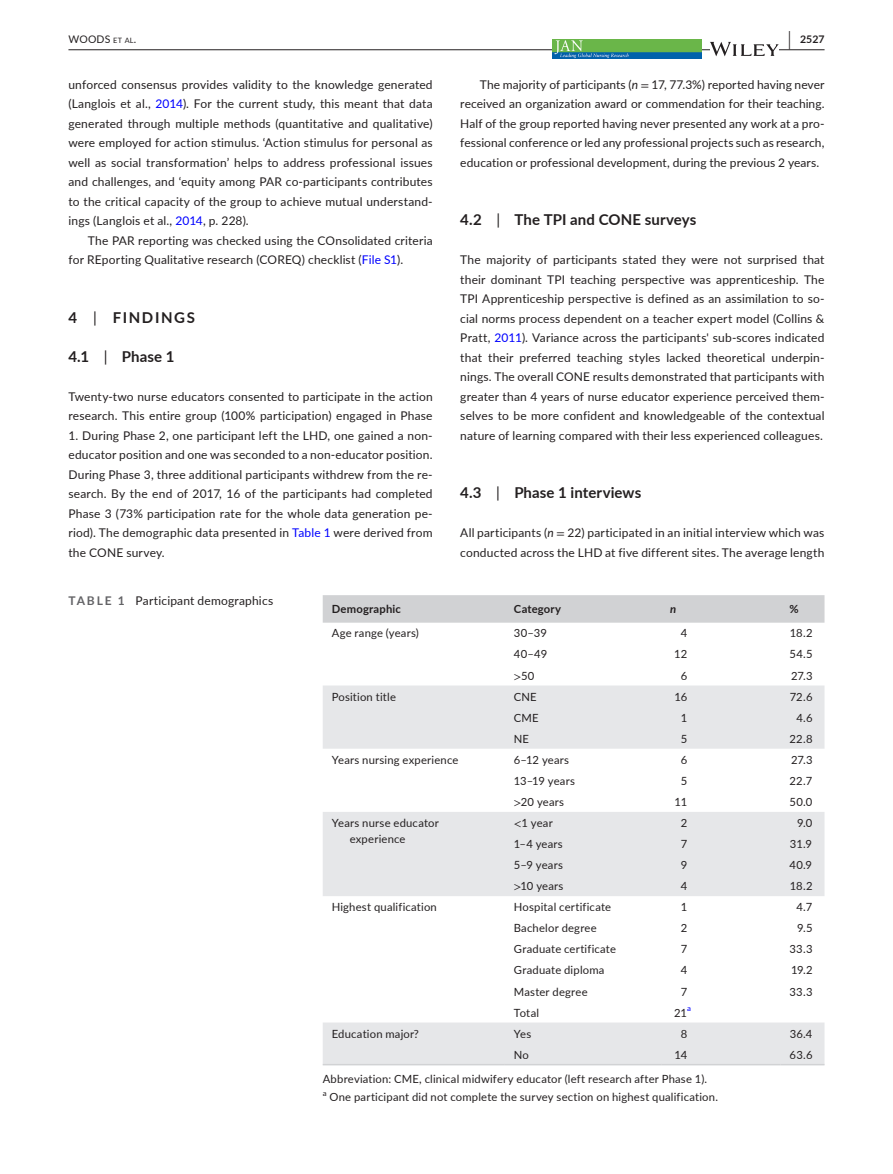
<style>
.page{position:relative;width:893px;height:1174px;background:#fff}
.page>*{position:absolute;margin:0;border:0;box-sizing:border-box;transform-origin:0 0}
.t1{font:700 15px "Lato";letter-spacing:.005em;color:#231f20}
.t2{font:700 15px "Lato";letter-spacing:.11em;color:#231f20}
.t3{font:12px/19.5px "Lato";letter-spacing:.015em;color:#231f20;text-align:justify}
.t4{font:11.25px/15.8px "Lato";letter-spacing:.015em;color:#231f20}
.t5{font:700 11.25px "Lato";letter-spacing:.02em;color:#231f20}
.t6{font:italic 700 11.25px "Lato";color:#231f20}
.t7{font:10.5px "Lato";color:#231f20}
.t8{font:700 10.5px "Lato";color:#231f20}
.t9{font:7.8px "Lato";color:#00f}
.t10{font:7.8px "Lato";color:#231f20}
.s1{font-style:inherit}
.s2{font-size:7.35px}
.s3{font-size:19.5px}
.s4{color:#00f}
.s5{font-style:italic}
.s6{font-family:"STIX"}
.s7{font-weight:400}
.s8{font-weight:700;color:#636366}
</style>
<div class="page">
<hr style="left:68px;top:49px;width:756px;height:1px;background:#231f20">
<img style="left:553px;top:39px;width:148px;height:20px">
<svg style="left:710px;top:42px;width:69px;height:14px"></svg>
<div style="left:323px;top:595px;width:501px;height:27px;background:#d1d2d4"></div>
<svg style="left:323px;top:685px;width:501px;height:379px"></svg>
<hr style="left:323px;top:1064px;width:182px;height:1px;background:#d1d2d4">
<hr style="left:505px;top:1064px;width:156px;height:1px;background:#d1d2d4">
<hr style="left:661px;top:1064px;width:119px;height:1px;background:#d1d2d4">
<hr style="left:780px;top:1064px;width:44px;height:1px;background:#d1d2d4">
<p class="t7" style="left:68px;top:31px;width:69px"><span class="s1">W</span>OODS <span class="s2">et al</span><span class="s1">.</span></p>
<p class="t8" style="left:789px;top:31px;width:37px"><span class="s3">|</span> 2527</p>
<p class="t3" style="left:68px;top:74px;width:366px">unforced consensus provides validity to the knowledge generated (Langlois et al., <span class="s4">2014</span>). For the current study, this meant that data generated through multiple methods (quantitative and qualitative) were employed for action stimulus. ‘Action stimulus for personal as well as social transformation’ helps to address professional issues and challenges, and ‘equity among PAR co-participants contributes to the critical capacity of the group to achieve mutual understand&shy;ings (Langlois et al., <span class="s4">2014</span>, p. 228).</p>
<p class="t3" style="left:68px;top:230px;width:366px;text-indent:20px">The PAR reporting was checked using the COnsolidated criteria for REporting Qualitative research (COREQ) checklist (<span class="s4">File S1</span>).</p>
<p class="t3" style="left:460px;top:74px;width:366px;text-indent:20px">The majority of participants (<span class="s5">n</span> <span class="s6">=</span> 17, 77.3%) reported having never received an organization award or commendation for their teaching.<br>Half of the group reported having never presented any work at a pro&shy;fessional conference or led any professional projects such as research, education or professional development, during the previous 2 years.</p>
<p class="t1" style="left:460px;top:209px;width:238px">4.2 <span class="s7">|</span> The TPI and CONE surveys</p>
<p class="t3" style="left:460px;top:249px;width:366px">The majority of participants stated they were not surprised that their dominant TPI teaching perspective was apprenticeship. The TPI Apprenticeship perspective is defined as an assimilation to so&shy;cial norms process dependent on a teacher expert model (Collins &amp; Pratt, <span class="s4">2011</span>). Variance across the participants' sub-scores indicated that their preferred teaching styles lacked theoretical underpin&shy;nings. The overall CONE results demonstrated that participants with greater than 4 years of nurse educator experience perceived them&shy;selves to be more confident and knowledgeable of the contextual nature of learning compared with their less experienced colleagues.</p>
<p class="t2" style="left:68px;top:306px;width:128px">4 <span class="s7">|</span> FINDINGS</p>
<p class="t1" style="left:68px;top:345px;width:108px">4.1 <span class="s7">|</span> Phase 1</p>
<p class="t3" style="left:68px;top:386px;width:366px">Twenty-two nurse educators consented to participate in the action research. This entire group (100% participation) engaged in Phase</p>
<p class="t3" style="left:68px;top:425px;width:366px">1. During Phase 2, one participant left the LHD, one gained a non&shy;educator position and one was seconded to a non-educator position.<br>During Phase 3, three additional participants withdrew from the re&shy;search. By the end of 2017, 16 of the participants had completed Phase 3 (73% participation rate for the whole data generation pe&shy;riod). The demographic data presented in <span class="s4">Table 1</span> were derived from the CONE survey.</p>
<p class="t1" style="left:460px;top:482px;width:182px">4.3 <span class="s7">|</span> Phase 1 interviews</p>
<p class="t3" style="left:460px;top:522px;width:366px">All participants (<span class="s5">n</span> <span class="s6">=</span> 22) participated in an initial interview which was conducted across the LHD at five different sites. The average length</p>
<p class="t3" style="left:68px;top:590px;width:206px"><span class="s8">TABLE 1</span> Participant demographics</p>
<p class="t5" style="left:332px;top:601px;width:71px">Demographic</p>
<p class="t5" style="left:514px;top:601px;width:49px">Category</p>
<p class="t6" style="left:670px;top:601px;width:8px">n</p>
<p class="t5" style="left:789px;top:601px;width:11px">%</p>
<p class="t4" style="left:332px;top:625px;width:89px">Age range (years)</p>
<p class="t4" style="left:514px;top:625px;width:35px">30–39</p>
<p class="t4" style="left:681px;top:625px;width:8px">4</p>
<p class="t4" style="left:790px;top:625px;width:24px">18.2</p>
<p class="t4" style="left:514px;top:646px;width:35px">40–49</p>
<p class="t4" style="left:674px;top:646px;width:15px">12</p>
<p class="t4" style="left:790px;top:646px;width:25px">54.5</p>
<p class="t4" style="left:514px;top:667px;width:22px"><span class="s6">&gt;</span>50</p>
<p class="t4" style="left:681px;top:667px;width:8px">6</p>
<p class="t4" style="left:791px;top:667px;width:23px">27.3</p>
<p class="t4" style="left:332px;top:688px;width:66px">Position title</p>
<p class="t4" style="left:514px;top:688px;width:24px">CNE</p>
<p class="t4" style="left:674px;top:688px;width:14px">16</p>
<p class="t4" style="left:790px;top:688px;width:24px">72.6</p>
<p class="t4" style="left:514px;top:709px;width:26px">CME</p>
<p class="t4" style="left:681px;top:709px;width:8px">1</p>
<p class="t4" style="left:796px;top:709px;width:18px">4.6</p>
<p class="t4" style="left:514px;top:730px;width:17px">NE</p>
<p class="t4" style="left:681px;top:730px;width:8px">5</p>
<p class="t4" style="left:790px;top:730px;width:25px">22.8</p>
<p class="t4" style="left:332px;top:751px;width:128px">Years nursing experience</p>
<p class="t4" style="left:514px;top:751px;width:57px">6–12 years</p>
<p class="t4" style="left:681px;top:751px;width:8px">6</p>
<p class="t4" style="left:791px;top:751px;width:23px">27.3</p>
<p class="t4" style="left:514px;top:772px;width:63px">13–19 years</p>
<p class="t4" style="left:681px;top:772px;width:8px">5</p>
<p class="t4" style="left:790px;top:772px;width:24px">22.7</p>
<p class="t4" style="left:514px;top:793px;width:52px"><span class="s6">&gt;</span>20 years</p>
<p class="t4" style="left:674px;top:793px;width:14px">11</p>
<p class="t4" style="left:790px;top:793px;width:24px">50.0</p>
<p class="t4" style="left:350px;top:814px;width:91px;text-indent:-18px">Years nurse educator experience</p>
<p class="t4" style="left:514px;top:814px;width:40px"><span class="s6">&lt;</span>1 year</p>
<p class="t4" style="left:681px;top:814px;width:8px">2</p>
<p class="t4" style="left:797px;top:814px;width:17px">9.0</p>
<p class="t4" style="left:514px;top:835px;width:50px">1–4 years</p>
<p class="t4" style="left:681px;top:835px;width:8px">7</p>
<p class="t4" style="left:790px;top:835px;width:24px">31.9</p>
<p class="t4" style="left:514px;top:856px;width:51px">5–9 years</p>
<p class="t4" style="left:681px;top:856px;width:8px">9</p>
<p class="t4" style="left:789px;top:856px;width:24px">40.9</p>
<p class="t4" style="left:514px;top:877px;width:51px"><span class="s6">&gt;</span>10 years</p>
<p class="t4" style="left:681px;top:877px;width:8px">4</p>
<p class="t4" style="left:790px;top:877px;width:24px">18.2</p>
<p class="t4" style="left:332px;top:898px;width:107px">Highest qualification</p>
<p class="t4" style="left:514px;top:898px;width:99px">Hospital certificate</p>
<p class="t4" style="left:681px;top:898px;width:8px">1</p>
<p class="t4" style="left:796px;top:898px;width:17px">4.7</p>
<p class="t4" style="left:514px;top:920px;width:84px">Bachelor degree</p>
<p class="t4" style="left:681px;top:920px;width:8px">2</p>
<p class="t4" style="left:797px;top:920px;width:17px">9.5</p>
<p class="t4" style="left:514px;top:941px;width:104px">Graduate certificate</p>
<p class="t4" style="left:681px;top:941px;width:8px">7</p>
<p class="t4" style="left:790px;top:941px;width:24px">33.3</p>
<p class="t4" style="left:514px;top:962px;width:92px">Graduate diploma</p>
<p class="t4" style="left:681px;top:962px;width:8px">4</p>
<p class="t4" style="left:791px;top:962px;width:23px">19.2</p>
<p class="t4" style="left:514px;top:983px;width:75px">Master degree</p>
<p class="t4" style="left:681px;top:983px;width:8px">7</p>
<p class="t4" style="left:790px;top:983px;width:24px">33.3</p>
<p class="t4" style="left:514px;top:1004px;width:27px">Total</p>
<p class="t4" style="left:674px;top:1004px;width:14px">21</p>
<p class="t9" style="left:687px;top:1003px;width:5px">a</p>
<p class="t4" style="left:332px;top:1025px;width:89px">Education major?</p>
<p class="t4" style="left:514px;top:1025px;width:19px">Yes</p>
<p class="t4" style="left:681px;top:1025px;width:8px">8</p>
<p class="t4" style="left:790px;top:1025px;width:24px">36.4</p>
<p class="t4" style="left:514px;top:1046px;width:17px">No</p>
<p class="t4" style="left:674px;top:1046px;width:14px">14</p>
<p class="t4" style="left:790px;top:1046px;width:24px">63.6</p>
<p class="t4" style="left:323px;top:1071px;width:386px">Abbreviation: CME, clinical midwifery educator (left research after Phase 1).</p>
<p class="t10" style="left:323px;top:1088px;width:5px">a</p>
<p class="t4" style="left:330px;top:1089px;width:390px">One participant did not complete the survey section on highest qualification.</p>
</div>
